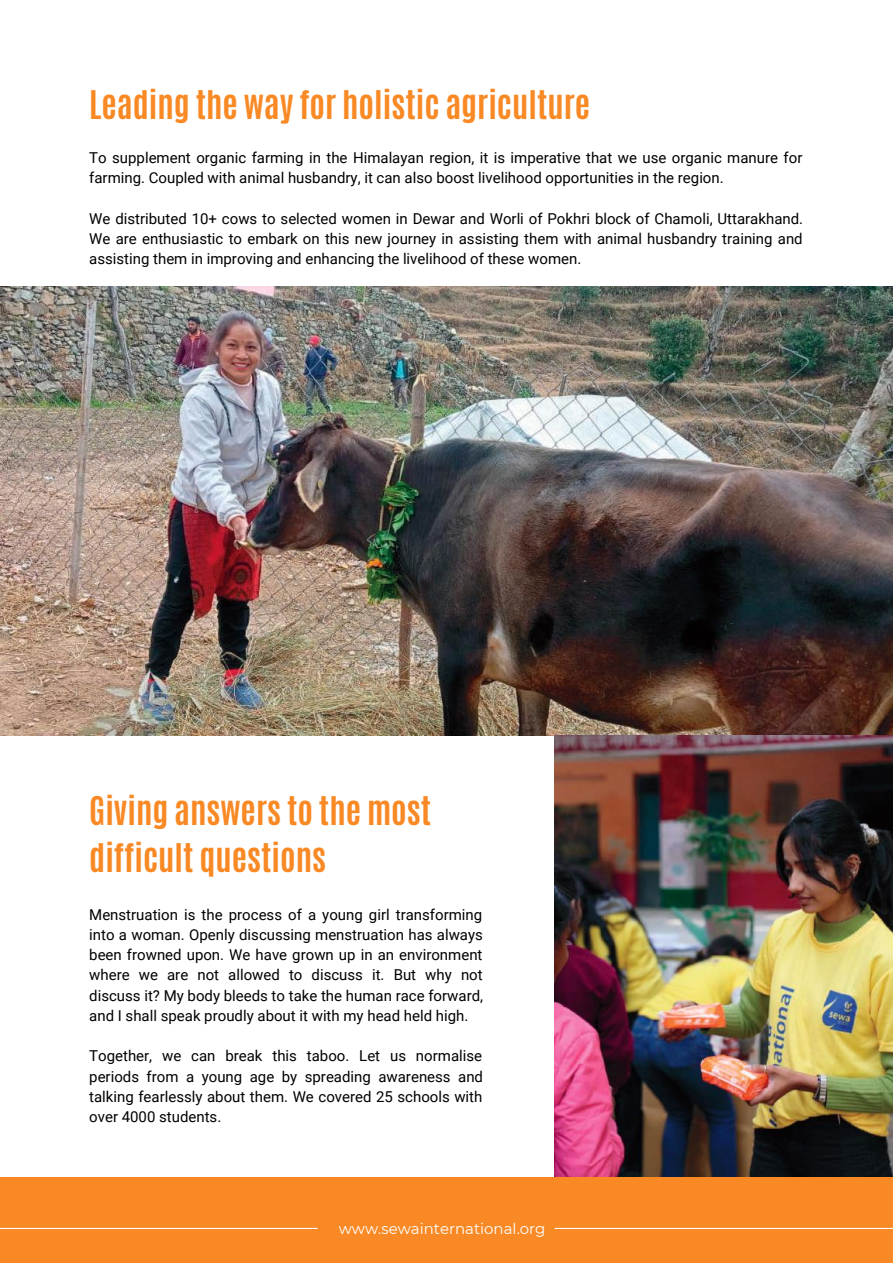
<style>
.page{position:relative;width:893px;height:1264px;background:#fff}
.page>*{position:absolute;margin:0;border:0;box-sizing:border-box;transform-origin:0 0}
.t1{font:700 33px/46px "Antonio";color:#f98924}
.t2{font:15px/20.2px "Roboto";color:#000;text-align:justify}
.t3{font:15px "Montserrat";color:#fff}
</style>
<div class="page">
<img style="left:0;top:287px;width:892px;height:448px">
<img style="left:554px;top:735px;width:338px;height:441px">
<div style="left:0;top:1176px;width:892px;height:86px;background:#f98924"></div>
<hr style="left:0;top:1227px;width:317px;height:1px;background:#fff">
<hr style="left:554px;top:1227px;width:338px;height:1px;background:#fff">
<h1 class="t1" style="left:89px;top:82px;width:502px">Leading the way for holistic agriculture</h1>
<p class="t2" style="left:89px;top:147px;width:714px">To supplement organic farming in the Himalayan region, it is imperative that we use organic manure for farming. Coupled with animal husbandry, it can also boost livelihood opportunities in the region.</p>
<p class="t2" style="left:89px;top:208px;width:715px">We distributed 10+ cows to selected women in Dewar and Worli of Pokhri block of Chamoli, Uttarakhand.<br>We are enthusiastic to embark on this new journey in assisting them with animal husbandry training and assisting them in improving and enhancing the livelihood of these women.</p>
<h1 class="t1" style="left:89px;top:788px;width:343px">Giving answers to the most difficult questions</h1>
<p class="t2" style="left:89px;top:904px;width:395px">Menstruation is the process of a young girl transforming into a woman. Openly discussing menstruation has always been frowned upon. We have grown up in an environment where we are not allowed to discuss it. But why not discuss it? My body bleeds to take the human race forward, and I shall speak proudly about it with my head held high.</p>
<p class="t2" style="left:89px;top:1046px;width:395px">Together, we can break this taboo. Let us normalise periods from a young age by spreading awareness and talking fearlessly about them. We covered 25 schools with over 4000 students.</p>
<p class="t3" style="left:338px;top:1218px;width:208px">www.sewainternational.org</p>
</div>
